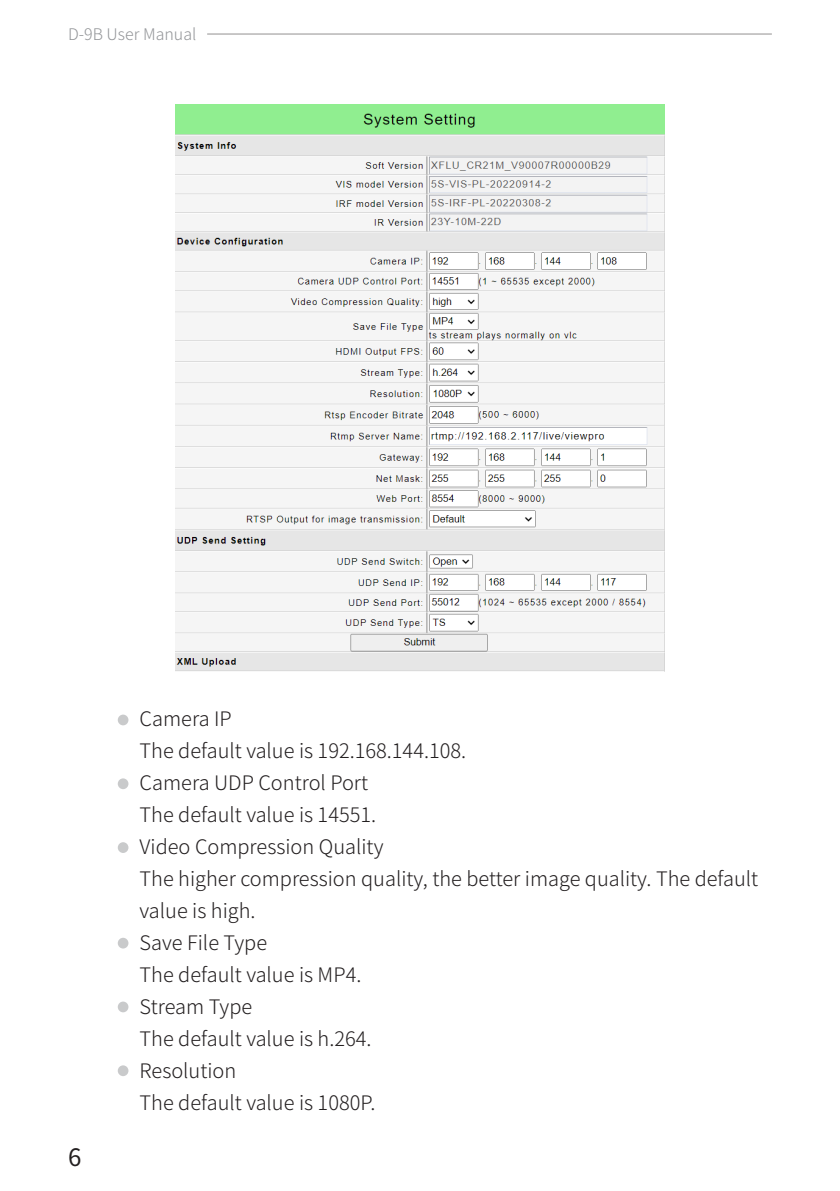
<style>
.page{position:relative;width:840px;height:1191px;background:#fff}
.page>*{position:absolute;margin:0;border:0;box-sizing:border-box;transform-origin:0 0}
.t1{font:24px "Noto Sans Hans";color:#231f20}
.节{font:300 20px/32px "Noto Sans Hans";color:#231f20}
.t2{font:300 16px "Noto Sans Hans";color:#939598}
</style>
<div class="page">
<hr style="left:207px;top:34px;width:564px;height:1px;background:#231f20">
<div style="left:118px;top:937px;width:10px;height:11px;background:#c9cacb;border-radius:50%"></div>
<div style="left:118px;top:714px;width:10px;height:11px;background:#c9cacb;border-radius:50%"></div>
<div style="left:118px;top:1001px;width:10px;height:11px;background:#c9cacb;border-radius:50%"></div>
<div style="left:118px;top:778px;width:10px;height:11px;background:#c9cacb;border-radius:50%"></div>
<div style="left:118px;top:1065px;width:10px;height:11px;background:#c9cacb;border-radius:50%"></div>
<div style="left:118px;top:842px;width:10px;height:11px;background:#c9cacb;border-radius:50%"></div>
<img style="left:175px;top:105px;width:489px;height:566px">
<p class="t2" style="left:68px;top:25px;width:130px">D-9B User Manual</p>
<p class="t1" style="left:68px;top:1143px;width:15px">6</p>
<p class="节" style="left:139px;top:703px;width:94px">Camera IP</p>
<p class="节" style="left:139px;top:735px;width:328px">The default value is 192.168.144.108.</p>
<p class="节" style="left:139px;top:767px;width:230px">Camera UDP Control Port</p>
<p class="节" style="left:139px;top:799px;width:238px">The default value is 14551.</p>
<p class="节" style="left:139px;top:831px;width:245px">Video Compression Quality</p>
<p class="节" style="left:139px;top:863px;width:620px">The higher compression quality, the better image quality. The default value is high.</p>
<p class="节" style="left:139px;top:927px;width:129px">Save File Type</p>
<p class="节" style="left:139px;top:959px;width:223px">The default value is MP4.</p>
<p class="节" style="left:139px;top:991px;width:114px">Stream Type</p>
<p class="节" style="left:139px;top:1023px;width:233px">The default value is h.264.</p>
<p class="节" style="left:139px;top:1055px;width:98px">Resolution</p>
<p class="节" style="left:139px;top:1087px;width:237px">The default value is 1080P.</p>
</div>
